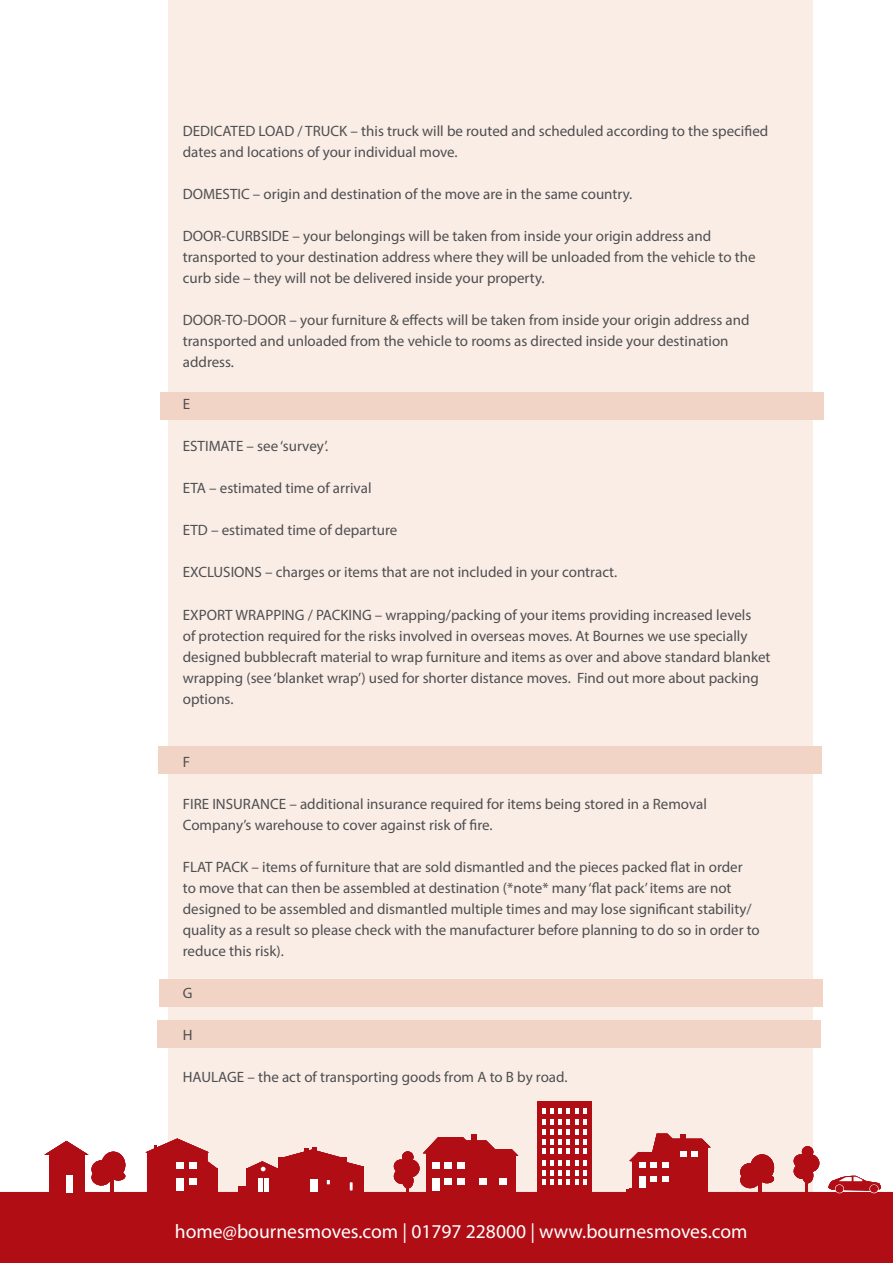
<style>
.page{position:relative;width:893px;height:1263px;background:#fff}
.page>*{position:absolute;margin:0;border:0;box-sizing:border-box;transform-origin:0 0}
.t1{font:19.65px "Myriad Pro";color:#fff}
.t2{font:18px "Myriad Pro";color:#fff}
.t3{font:15px/21px "Myriad Pro";color:#4e4f50}
</style>
<div class="page">
<div style="left:168px;top:0;width:644px;height:1263px;background:#faede6"></div>
<div style="left:161px;top:392px;width:663px;height:28px;background:#f2d4c6"></div>
<div style="left:159px;top:746px;width:663px;height:28px;background:#f2d4c6"></div>
<div style="left:159px;top:979px;width:664px;height:27px;background:#f2d4c6"></div>
<div style="left:157px;top:1020px;width:664px;height:28px;background:#f2d4c6"></div>
<div style="left:0;top:1192px;width:893px;height:71px;background:#b00d15"></div>
<div style="left:740px;top:1163px;width:20px;height:18px;background:#b00d15;border-radius:50%"></div>
<div style="left:740px;top:1172px;width:20px;height:16px;background:#b00d15;border-radius:50%"></div>
<div style="left:750px;top:1154px;width:24px;height:27px;background:#b00d15;border-radius:50%"></div>
<div style="left:760px;top:1174px;width:14px;height:9px;background:#b00d15;border-radius:50%"></div>
<hr style="left:758px;top:1177px;width:4px;height:20px;background:#b00d15">
<div style="left:802px;top:1146px;width:11px;height:11px;background:#b00d15;border-radius:50%"></div>
<div style="left:794px;top:1154px;width:14px;height:14px;background:#b00d15;border-radius:50%"></div>
<div style="left:802px;top:1154px;width:17px;height:18px;background:#b00d15;border-radius:50%"></div>
<div style="left:794px;top:1163px;width:17px;height:16px;background:#b00d15;border-radius:50%"></div>
<div style="left:802px;top:1168px;width:11px;height:15px;background:#b00d15;border-radius:50%"></div>
<hr style="left:805px;top:1175px;width:3px;height:22px;background:#b00d15">
<svg style="left:828px;top:1175px;width:53px;height:17px"></svg>
<svg style="left:835px;top:1184px;width:9px;height:9px"></svg>
<svg style="left:869px;top:1184px;width:9px;height:9px"></svg>
<div style="left:835px;top:1185px;width:8px;height:8px;background:#b00d15;border-radius:50%"></div>
<div style="left:870px;top:1185px;width:8px;height:8px;background:#b00d15;border-radius:50%"></div>
<div style="left:50px;top:1154px;width:35px;height:43px;background:#b00d15"></div>
<div style="left:182px;top:1168px;width:35px;height:43px;background:#b00d15"></div>
<div style="left:239px;top:1186px;width:35px;height:43px;background:#b00d15"></div>
<div style="left:247px;top:1168px;width:35px;height:43px;background:#b00d15"></div>
<div style="left:278px;top:1157px;width:68px;height:44px;background:#b00d15"></div>
<div style="left:329px;top:1167px;width:35px;height:42px;background:#b00d15"></div>
<div style="left:426px;top:1153px;width:89px;height:43px;background:#b00d15"></div>
<div style="left:632px;top:1159px;width:35px;height:43px;background:#b00d15"></div>
<div style="left:659px;top:1146px;width:48px;height:47px;background:#b00d15"></div>
<svg style="left:44px;top:1141px;width:45px;height:14px"></svg>
<svg style="left:423px;top:1134px;width:95px;height:22px"></svg>
<svg style="left:145px;top:1138px;width:72px;height:63px"></svg>
<div style="left:537px;top:1101px;width:55px;height:96px;background:#b00d15"></div>
<div style="left:66px;top:1175px;width:7px;height:17px;background:#fff"></div>
<div style="left:639px;top:1177px;width:6px;height:11px;background:#fff"></div>
<svg style="left:626px;top:1188px;width:6px;height:5px"></svg>
<svg style="left:542px;top:1108px;width:44px;height:5px"></svg>
<svg style="left:542px;top:1119px;width:44px;height:35px"></svg>
<svg style="left:542px;top:1160px;width:44px;height:25px"></svg>
<svg style="left:651px;top:1177px;width:17px;height:5px"></svg>
<svg style="left:629px;top:1133px;width:82px;height:35px"></svg>
<div style="left:432px;top:1162px;width:7px;height:6px;background:#fff"></div>
<div style="left:445px;top:1162px;width:7px;height:6px;background:#fff"></div>
<div style="left:458px;top:1162px;width:7px;height:6px;background:#fff"></div>
<div style="left:432px;top:1178px;width:7px;height:13px;background:#fff"></div>
<div style="left:445px;top:1178px;width:7px;height:7px;background:#fff"></div>
<div style="left:458px;top:1178px;width:7px;height:7px;background:#fff"></div>
<div style="left:479px;top:1178px;width:7px;height:7px;background:#fff"></div>
<div style="left:500px;top:1178px;width:7px;height:7px;background:#fff"></div>
<div style="left:177px;top:1162px;width:7px;height:6px;background:#fff"></div>
<div style="left:190px;top:1162px;width:7px;height:6px;background:#fff"></div>
<div style="left:177px;top:1178px;width:7px;height:13px;background:#fff"></div>
<div style="left:190px;top:1178px;width:7px;height:6px;background:#fff"></div>
<div style="left:258px;top:1178px;width:5px;height:13px;background:#fff"></div>
<div style="left:264px;top:1178px;width:5px;height:13px;background:#fff"></div>
<div style="left:310px;top:1179px;width:7px;height:12px;background:#fff"></div>
<svg style="left:248px;top:1147px;width:116px;height:38px"></svg>
<div style="left:325px;top:1178px;width:7px;height:8px;border:2px solid #b00d15"></div>
<div style="left:348px;top:1181px;width:6px;height:11px;border:2px solid #b00d15"></div>
<div style="left:92px;top:1160px;width:19px;height:18px;background:#b00d15;border-radius:50%"></div>
<div style="left:92px;top:1169px;width:19px;height:16px;background:#b00d15;border-radius:50%"></div>
<div style="left:101px;top:1152px;width:24px;height:26px;background:#b00d15;border-radius:50%"></div>
<div style="left:111px;top:1172px;width:14px;height:8px;background:#b00d15;border-radius:50%"></div>
<hr style="left:110px;top:1174px;width:3px;height:20px;background:#b00d15">
<div style="left:402px;top:1151px;width:11px;height:12px;background:#b00d15;border-radius:50%"></div>
<div style="left:394px;top:1159px;width:14px;height:14px;background:#b00d15;border-radius:50%"></div>
<div style="left:402px;top:1159px;width:17px;height:18px;background:#b00d15;border-radius:50%"></div>
<div style="left:394px;top:1168px;width:17px;height:16px;background:#b00d15;border-radius:50%"></div>
<div style="left:402px;top:1173px;width:11px;height:15px;background:#b00d15;border-radius:50%"></div>
<hr style="left:406px;top:1181px;width:3px;height:21px;background:#b00d15">
<p class="t3" style="left:183px;top:121px;width:587px">DEDICATED LOAD / TRUCK – this truck will be routed and scheduled according to the specified dates and locations of your individual move.</p>
<p class="t3" style="left:183px;top:184px;width:451px">DOMESTIC – origin and destination of the move are in the same country.</p>
<p class="t3" style="left:183px;top:226px;width:574px">DOOR-CURBSIDE – your belongings will be taken from inside your origin address and transported to your destination address where they will be unloaded from the vehicle to the curb side – they will not be delivered inside your property.</p>
<p class="t3" style="left:183px;top:310px;width:568px">DOOR-TO-DOOR – your furniture &amp; effects will be taken from inside your origin address and transported and unloaded from the vehicle to rooms as directed inside your destination address.</p>
<p class="t3" style="left:183px;top:394px;width:9px">E</p>
<p class="t3" style="left:183px;top:436px;width:147px">ESTIMATE – see ‘survey’.</p>
<p class="t3" style="left:183px;top:478px;width:190px">ETA – estimated time of arrival</p>
<p class="t3" style="left:183px;top:520px;width:216px">ETD – estimated time of departure</p>
<p class="t3" style="left:183px;top:562px;width:436px">EXCLUSIONS – charges or items that are not included in your contract.</p>
<p class="t3" style="left:183px;top:604px;width:589px">EXPORT WRAPPING / PACKING – wrapping/packing of your items providing increased levels<br>of protection required for the risks involved in overseas moves. At Bournes we use specially designed bubblecraft material to wrap furniture and items as over and above standard blanket wrapping (see ‘blanket wrap’) used for shorter distance moves. Find out more about packing options.</p>
<p class="t3" style="left:183px;top:751px;width:9px">F</p>
<p class="t3" style="left:183px;top:793px;width:526px">FIRE INSURANCE – additional insurance required for items being stored in a Removal<br>Company’s warehouse to cover against risk of fire.</p>
<p class="t3" style="left:183px;top:856px;width:578px">FLAT PACK – items of furniture that are sold dismantled and the pieces packed flat in order<br>to move that can then be assembled at destination (*note* many ‘flat pack’ items are not designed to be assembled and dismantled multiple times and may lose significant stability/ quality as a result so please check with the manufacturer before planning to do so in order to reduce this risk).</p>
<p class="t3" style="left:183px;top:982px;width:11px">G</p>
<p class="t3" style="left:183px;top:1024px;width:11px">H</p>
<p class="t3" style="left:183px;top:1066px;width:386px">HAULAGE – the act of transporting goods from A to B by road.</p>
<p class="t1" style="left:175px;top:1219px;width:574px">home@bournesmoves.com | 01797 228000 | www.bournesmoves.com</p>
<p class="t2" style="left:177px;top:1222px;width:121px">home@bournes</p>
<p class="t2" style="left:305px;top:1222px;width:178px">.co.uk - 0845 070 2007 -</p>
<p class="t2" style="left:501px;top:1222px;width:197px">www.bounesmoves .com</p>
</div>
